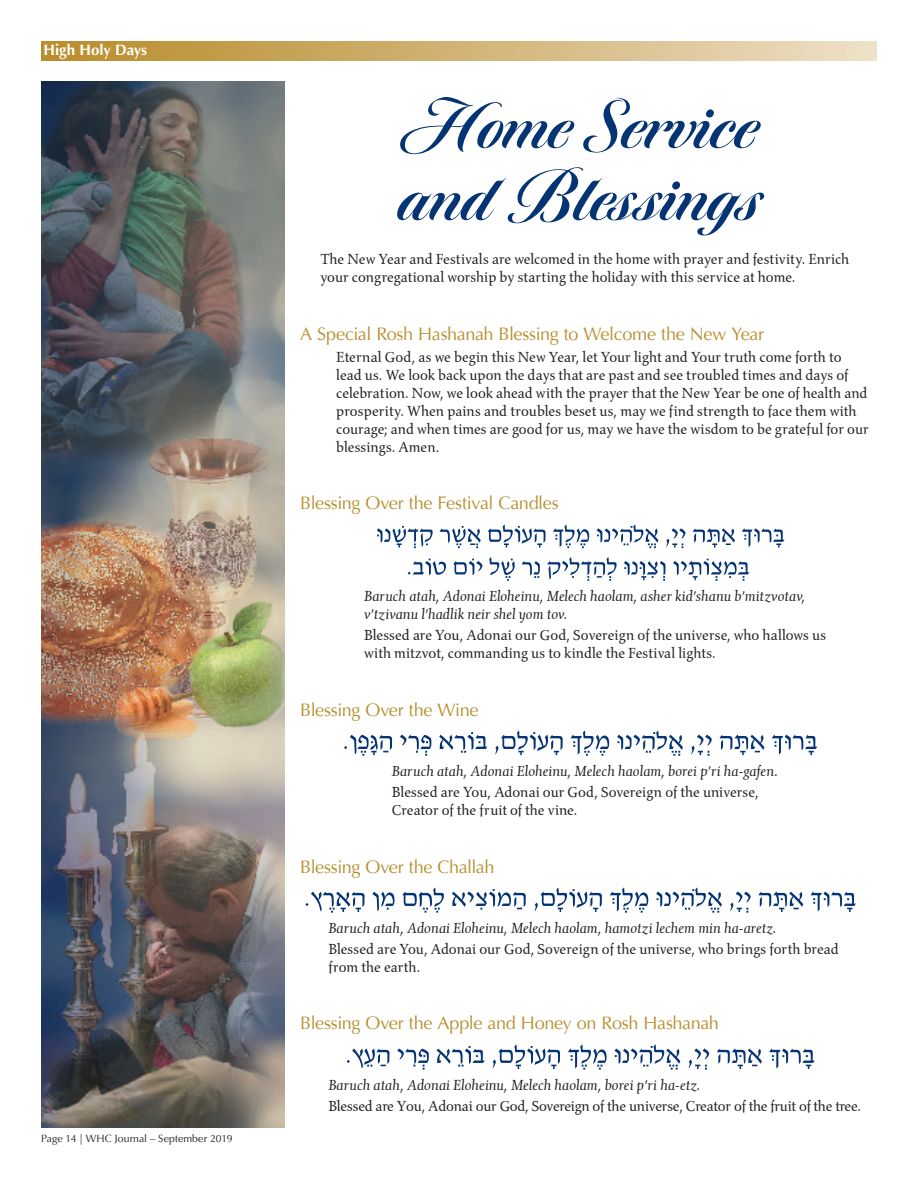
<style>
.page{position:relative;width:918px;height:1188px;background:#fff}
.page>*{position:absolute;margin:0;border:0;box-sizing:border-box;transform-origin:0 0}
.t1{font:700 72px/72px "Tangier";letter-spacing:.01em;color:#053474}
.t2{font:18px "Optima";letter-spacing:-.02em;color:#b88e2d}
.t3{font:15px/18px "Gilgamesh Book Let Plain";color:#231f20}
.t4{font:15px/18px "Gilgamesh Book Italic Let Plain";letter-spacing:.005em;color:#231f20}
.t5{font:700 15px "Optima";letter-spacing:-.005em;color:#fff}
.t6{font:10.5px "Optima";letter-spacing:.005em;color:#231f20}
</style>
<div class="page">
<img style="left:41px;top:81px;width:243px;height:1047px">
<div style="left:41px;top:41px;width:836px;height:20px;background:linear-gradient(to right,#b78b28,#ecdec4)"></div>
<svg style="left:408px;top:557px;width:341px;height:24px"></svg>
<svg style="left:377px;top:524px;width:408px;height:24px"></svg>
<svg style="left:305px;top:888px;width:551px;height:25px"></svg>
<svg style="left:347px;top:1044px;width:468px;height:26px"></svg>
<svg style="left:344px;top:731px;width:473px;height:25px"></svg>
<p class="t5" style="left:44px;top:41px;width:105px">High Holy Days</p>
<p class="t6" style="left:41px;top:1132px;width:193px">Page 14 | WHC Journal – September 2019</p>
<h1 class="t1" style="left:399px;top:91px;width:364px">Home Service and Blessings</h1>
<p class="t3" style="left:320px;top:250px;width:531px">The New Year and Festivals are welcomed in the home with prayer and festivity. Enrich your congregational worship by starting the holiday with this service at home.</p>
<p class="t2" style="left:300px;top:322px;width:465px">A Special Rosh Hashanah Blessing to Welcome the New Year</p>
<p class="t3" style="left:336px;top:348px;width:534px">Eternal God, as we begin this New Year, let Your light and Your truth come forth to lead us. We look back upon the days that are past and see troubled times and days of celebration. Now, we look ahead with the prayer that the New Year be one of health and prosperity. When pains and troubles beset us, may we find strength to face them with courage; and when times are good for us, may we have the wisdom to be grateful for our blessings. Amen.</p>
<p class="t2" style="left:300px;top:492px;width:260px">Blessing Over the Festival Candles</p>
<p class="t4" style="left:364px;top:587px;width:443px">Baruch atah, Adonai Eloheinu, Melech haolam, asher kid’shanu b’mitzvotav, v’tzivanu l’hadlik neir shel yom tov.</p>
<p class="t3" style="left:364px;top:626px;width:464px">Blessed are You, Adonai our God, Sovereign of the universe, who hallows us with mitzvot, commanding us to kindle the Festival lights.</p>
<p class="t2" style="left:300px;top:698px;width:180px">Blessing Over the Wine</p>
<p class="t4" style="left:392px;top:762px;width:388px">Baruch atah, Adonai Eloheinu, Melech haolam, borei p’ri ha-gafen.</p>
<p class="t3" style="left:392px;top:783px;width:368px">Blessed are You, Adonai our God, Sovereign of the universe,<br>Creator of the fruit of the vine.</p>
<p class="t2" style="left:300px;top:855px;width:196px">Blessing Over the Challah</p>
<p class="t4" style="left:328px;top:919px;width:450px">Baruch atah, Adonai Eloheinu, Melech haolam, hamotzi lechem min ha-aretz.</p>
<p class="t3" style="left:328px;top:940px;width:512px">Blessed are You, Adonai our God, Sovereign of the universe, who brings forth bread from the earth.</p>
<p class="t2" style="left:300px;top:1012px;width:420px">Blessing Over the Apple and Honey on Rosh Hashanah</p>
<p class="t4" style="left:328px;top:1076px;width:374px">Baruch atah, Adonai Eloheinu, Melech haolam, borei p’ri ha-etz.</p>
<p class="t3" style="left:328px;top:1097px;width:534px">Blessed are You, Adonai our God, Sovereign of the universe, Creator of the fruit of the tree.</p>
</div>
